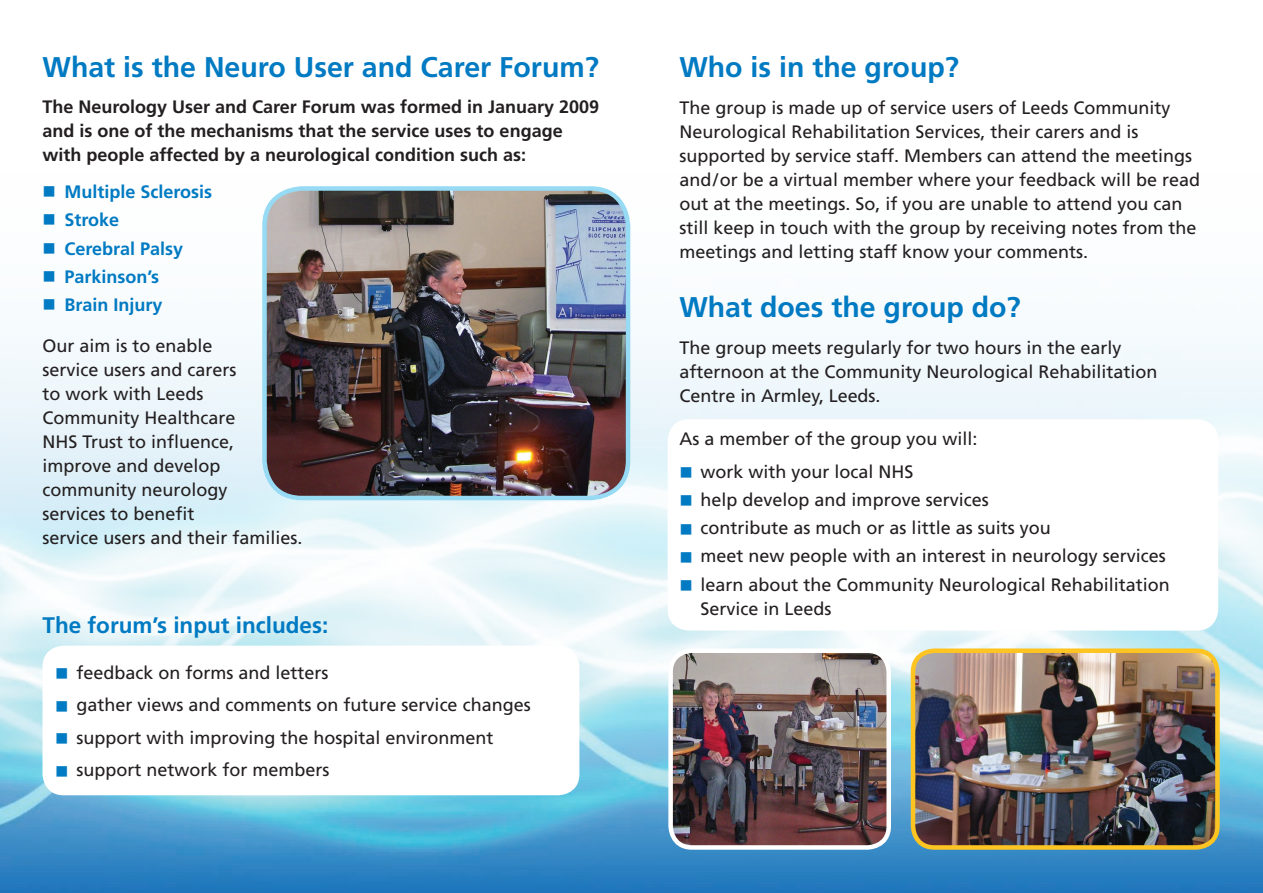
<style>
.page{position:relative;width:1263px;height:893px;background:#fff}
.page>*{position:absolute;margin:0;border:0;box-sizing:border-box;transform-origin:0 0}
.t1{font:700 28.5px "Frutiger";color:#007ac2}
.t2{font:700 22.5px "Frutiger";color:#007ac2}
.t3{font:18px/24px "Frutiger";color:#231f20}
.t4{font:700 18px/24px "Frutiger";color:#231f20}
.t5{font:700 18px "Frutiger";color:#007ac2}
.s1{color:#007ac2}
</style>
<div class="page">
<img style="left:0;top:216px;width:1263px;height:677px">
<div style="left:43px;top:646px;width:536px;height:149px;background:#fff;border-radius:21px"></div>
<img style="left:913px;top:651px;width:304px;height:196px">
<div style="left:911px;top:648px;width:309px;height:202px;border:4px solid #fec422;border-radius:21px"></div>
<div style="left:668px;top:419px;width:550px;height:212px;background:#fff;border-radius:21px"></div>
<img style="left:264px;top:188px;width:364px;height:310px">
<div style="left:262px;top:186px;width:368px;height:314px;border:4px solid #96daf4;border-radius:37px"></div>
<img style="left:671px;top:651px;width:218px;height:196px">
<div style="left:668px;top:648px;width:223px;height:202px;border:4px solid #fff;border-radius:21px"></div>
<p class="t1" style="left:43px;top:50px;width:558px">What is the Neuro User and Carer Forum?</p>
<p class="t4" style="left:43px;top:95px;width:558px">The Neurology User and Carer Forum was formed in January 2009 and is one of the mechanisms that the service uses to engage with people affected by a neurological condition such as:</p>
<p class="t5" style="left:43px;top:181px;width:171px">■ Multiple Sclerosis</p>
<p class="t5" style="left:43px;top:210px;width:78px">■ Stroke</p>
<p class="t5" style="left:43px;top:238px;width:142px">■ Cerebral Palsy</p>
<p class="t5" style="left:43px;top:266px;width:118px">■ Parkinson’s</p>
<p class="t5" style="left:43px;top:294px;width:122px">■ Brain Injury</p>
<p class="t3" style="left:43px;top:334px;width:262px">Our aim is to enable<br>service users and carers<br>to work with Leeds<br>Community Healthcare<br>NHS Trust to influence, improve and develop community neurology<br>services to benefit<br>service users and their families.</p>
<p class="t2" style="left:43px;top:612px;width:287px">The forum’s input includes:</p>
<p class="t3" style="left:55px;top:660px;width:275px"><span class="s1">■</span> feedback on forms and letters</p>
<p class="t3" style="left:55px;top:693px;width:477px"><span class="s1">■</span> gather views and comments on future service changes</p>
<p class="t3" style="left:55px;top:725px;width:440px"><span class="s1">■</span> support with improving the hospital environment</p>
<p class="t3" style="left:55px;top:758px;width:276px"><span class="s1">■</span> support network for members</p>
<p class="t1" style="left:679px;top:50px;width:281px">Who is in the group?</p>
<p class="t3" style="left:679px;top:96px;width:522px">The group is made up of service users of Leeds Community Neurological Rehabilitation Services, their carers and is supported by service staff. Members can attend the meetings and/or be a virtual member where your feedback will be read out at the meetings. So, if you are unable to attend you can still keep in touch with the group by receiving notes from the meetings and letting staff know your comments.</p>
<p class="t1" style="left:679px;top:291px;width:343px">What does the group do?</p>
<p class="t3" style="left:679px;top:336px;width:480px">The group meets regularly for two hours in the early afternoon at the Community Neurological Rehabilitation<br>Centre in Armley, Leeds.</p>
<p class="t3" style="left:679px;top:427px;width:300px">As a member of the group you will:</p>
<p class="t3" style="left:679px;top:459px;width:236px"><span class="s1">■</span> work with your local NHS</p>
<p class="t3" style="left:679px;top:487px;width:311px"><span class="s1">■</span> help develop and improve services</p>
<p class="t3" style="left:679px;top:516px;width:373px"><span class="s1">■</span> contribute as much or as little as suits you</p>
<p class="t3" style="left:679px;top:544px;width:488px"><span class="s1">■</span> meet new people with an interest in neurology services</p>
<p class="t3" style="left:701px;top:572px;width:471px;text-indent:-21px"><span class="s1">■</span> learn about the Community Neurological Rehabilitation<br>Service in Leeds</p>
</div>
